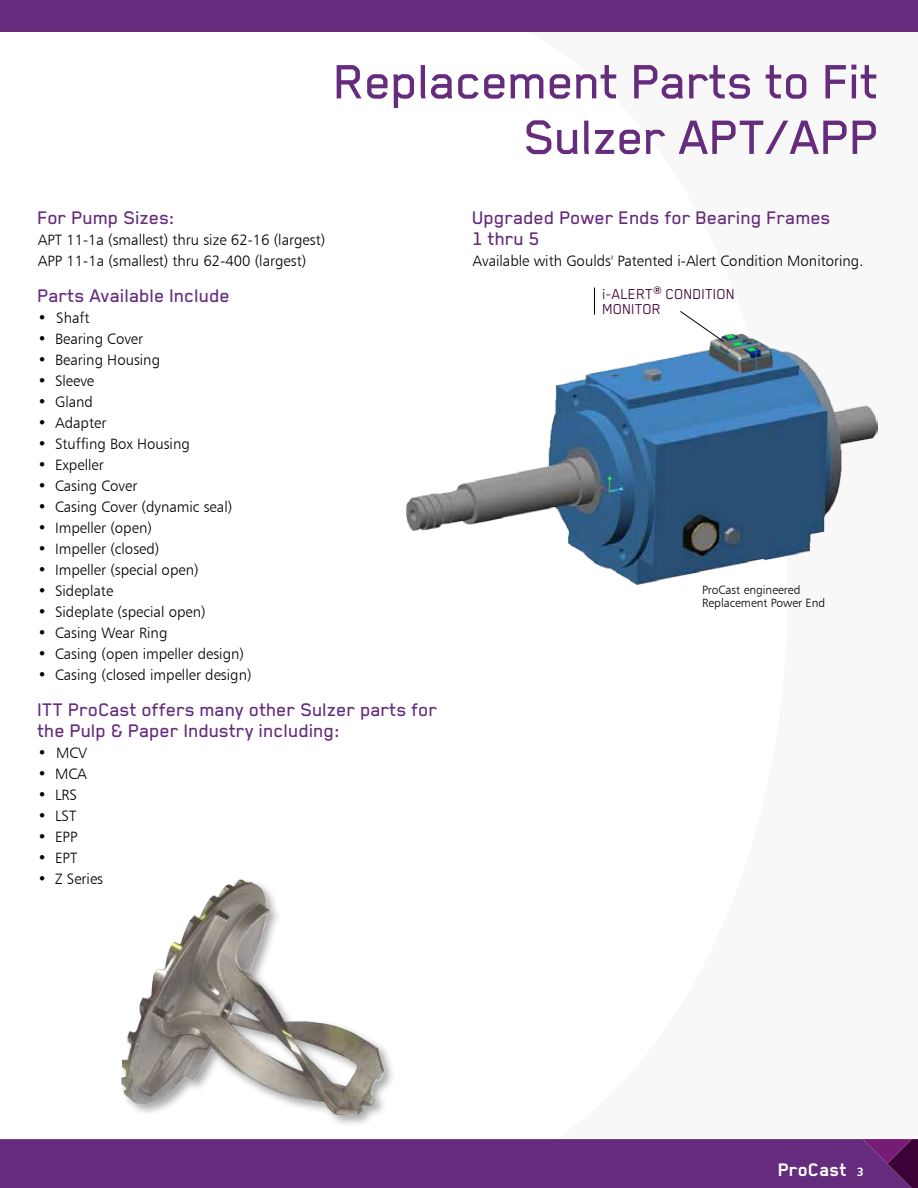
<style>
.page{position:relative;width:918px;height:1188px;background:#fff}
.page>*{position:absolute;margin:0;border:0;box-sizing:border-box;transform-origin:0 0}
.t1{font:500 55.5px/55.5px "Blender Pro";letter-spacing:-.01em;color:#652b7c;text-align:right}
.t2{font:500 21px/21px "Blender Pro";color:#652b7c}
.t3{font:700 21px "Blender Pro";color:#fff}
.t4{font:16.5px/15px "Blender Pro";color:#3d0235}
.t5{font:15px/21px "Humanist 777 BT Light B";color:#000}
.t6{font:12px/13.5px "Humanist 777 BT Light B";color:#000}
.s1{font-family:"Humanist 777 BT Bold B";font-weight:400;font-size:12px}
</style>
<div class="page">
<div style="left:0;top:1139px;width:918px;height:49px;background:#652b7c"></div>
<div style="left:0;top:0;width:918px;height:32px;background:#652b7c"></div>
<div style="left:118px;top:876px;width:278px;height:251px;background:#000;opacity:.35"></div>
<img style="left:122px;top:879px;width:263px;height:237px">
<img style="left:406px;top:333px;width:471px;height:252px">
<svg style="left:594px;top:288px;width:1px;height:27px"></svg>
<svg style="left:679px;top:311px;width:46px;height:32px"></svg>
<h1 class="t1" style="left:334px;top:52px;width:547px">Replacement Parts to Fit<br>Sulzer APT/APP</h1>
<h2 class="t2" style="left:38px;top:206px;width:139px">For Pump Sizes:</h2>
<p class="t5" style="left:38px;top:229px;width:289px">APT 11-1a (smallest) thru size 62-16 (largest)<br>APP 11-1a (smallest) thru 62-400 (largest)</p>
<h2 class="t2" style="left:38px;top:284px;width:194px">Parts Available Include</h2>
<p class="t5" style="left:38px;top:307px;width:53px">• Shaft</p>
<p class="t5" style="left:38px;top:328px;width:107px">• Bearing Cover</p>
<p class="t5" style="left:38px;top:349px;width:124px">• Bearing Housing</p>
<p class="t5" style="left:38px;top:370px;width:58px">• Sleeve</p>
<p class="t5" style="left:38px;top:391px;width:57px">• Gland</p>
<p class="t5" style="left:38px;top:412px;width:70px">• Adapter</p>
<p class="t5" style="left:38px;top:433px;width:154px">• Stuffing Box Housing</p>
<p class="t5" style="left:38px;top:454px;width:67px">• Expeller</p>
<p class="t5" style="left:38px;top:475px;width:101px">• Casing Cover</p>
<p class="t5" style="left:38px;top:496px;width:196px">• Casing Cover (dynamic seal)</p>
<p class="t5" style="left:38px;top:517px;width:116px">• Impeller (open)</p>
<p class="t5" style="left:38px;top:538px;width:123px">• Impeller (closed)</p>
<p class="t5" style="left:38px;top:559px;width:162px">• Impeller (special open)</p>
<p class="t5" style="left:38px;top:580px;width:77px">• Sideplate</p>
<p class="t5" style="left:38px;top:601px;width:169px">• Sideplate (special open)</p>
<p class="t5" style="left:38px;top:622px;width:131px">• Casing Wear Ring</p>
<p class="t5" style="left:38px;top:643px;width:208px">• Casing (open impeller design)</p>
<p class="t5" style="left:38px;top:664px;width:215px">• Casing (closed impeller design)</p>
<h2 class="t2" style="left:38px;top:698px;width:402px">ITT ProCast offers many other Sulzer parts for the Pulp &amp; Paper Industry including:</h2>
<p class="t5" style="left:38px;top:742px;width:51px">• MCV</p>
<p class="t5" style="left:38px;top:763px;width:50px">• MCA</p>
<p class="t5" style="left:38px;top:784px;width:41px">• LRS</p>
<p class="t5" style="left:38px;top:805px;width:40px">• LST</p>
<p class="t5" style="left:38px;top:826px;width:41px">• EPP</p>
<p class="t5" style="left:38px;top:847px;width:41px">• EPT</p>
<p class="t5" style="left:38px;top:868px;width:67px">• Z Series</p>
<h2 class="t2" style="left:472px;top:206px;width:360px">Upgraded Power Ends for Bearing Frames<br>1 thru 5</h2>
<p class="t5" style="left:472px;top:250px;width:393px">Available with Goulds' Patented i-Alert Condition Monitoring.</p>
<p class="t4" style="left:602px;top:286px;width:134px">i-ALERT<sup>®</sup> CONDITION<br>MONITOR</p>
<p class="t6" style="left:702px;top:583px;width:125px">ProCast engineered<br>Replacement Power End</p>
<h2 class="t3" style="left:778px;top:1158px;width:87px">ProCast <span class="s1">3</span></h2>
</div>
